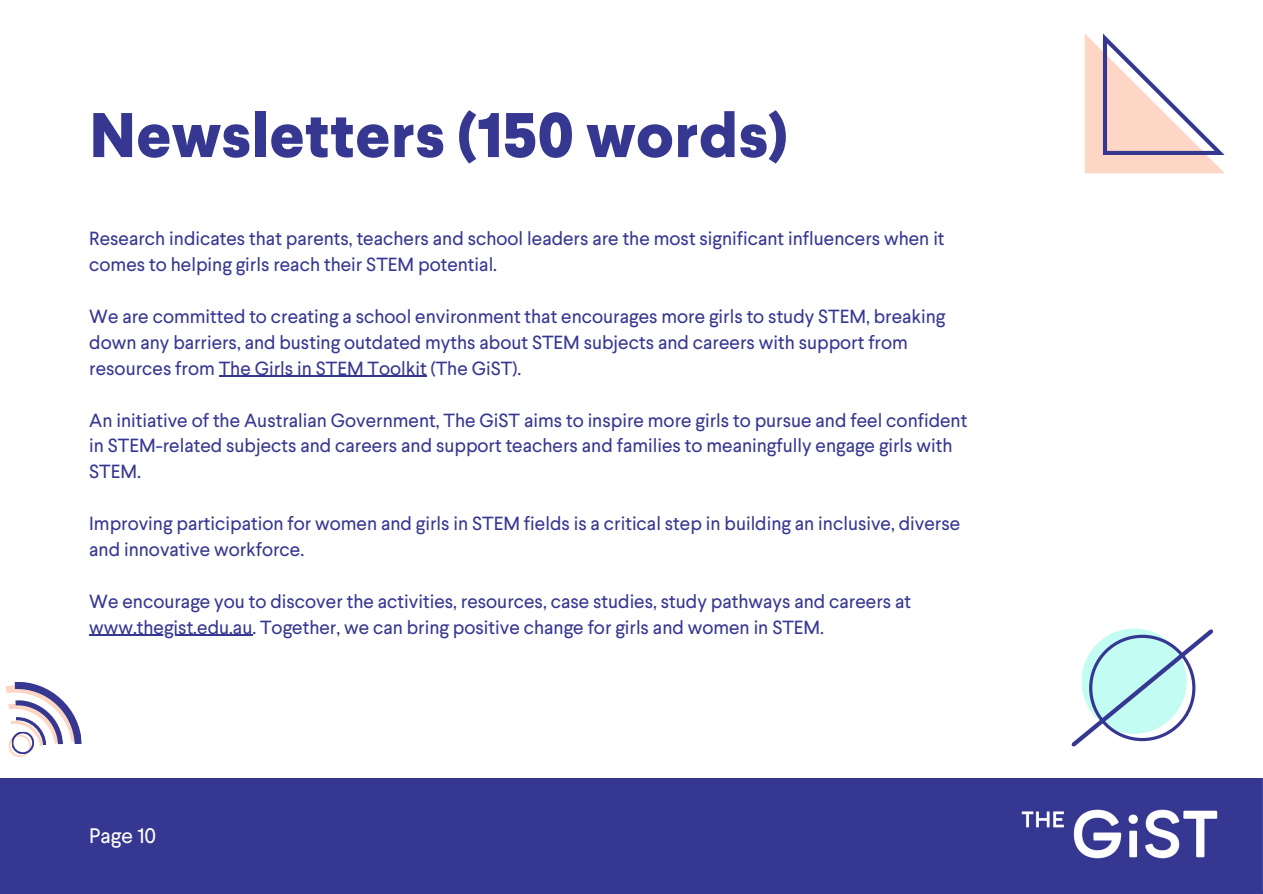
<style>
.page{position:relative;width:1263px;height:894px;background:#fff}
.page>*{position:absolute;margin:0;border:0;box-sizing:border-box;transform-origin:0 0}
.t1{font:800 62.85px "Larsseit";color:#363791}
.t2{font:21px "Larsseit";color:#fff}
.t3{font:19.05px/25.8px "Larsseit";color:#363791}
</style>
<div class="page">
<div style="left:0;top:778px;width:1263px;height:115px;background:#363791"></div>
<img style="left:1021px;top:809px;width:197px;height:50px">
<svg style="left:6px;top:682px;width:76px;height:75px"></svg>
<svg style="left:1085px;top:33px;width:140px;height:140px"></svg>
<hr style="left:219px;top:376px;width:208px;height:1px;background:#363791">
<hr style="left:89px;top:634px;width:163px;height:1px;background:#363791">
<svg style="left:1071px;top:628px;width:143px;height:119px"></svg>
<p class="t1" style="left:89px;top:109px;width:700px">Newsletters (150 words)</p>
<p class="t3" style="left:89px;top:227px;width:857px">Research indicates that parents, teachers and school leaders are the most significant influencers when it comes to helping girls reach their STEM potential.</p>
<p class="t3" style="left:89px;top:305px;width:857px">We are committed to creating a school environment that encourages more girls to study STEM, breaking down any barriers, and busting outdated myths about STEM subjects and careers with support from resources from The Girls in STEM Toolkit (The GiST).</p>
<p class="t3" style="left:89px;top:408px;width:880px">An initiative of the Australian Government, The GiST aims to inspire more girls to pursue and feel confident in STEM-related subjects and careers and support teachers and families to meaningfully engage girls with<br>STEM.</p>
<p class="t3" style="left:89px;top:512px;width:872px">Improving participation for women and girls in STEM fields is a critical step in building an inclusive, diverse and innovative workforce.</p>
<p class="t3" style="left:89px;top:589px;width:823px">We encourage you to discover the activities, resources, case studies, study pathways and careers at www.thegist.edu.au. Together, we can bring positive change for girls and women in STEM.</p>
<p class="t2" style="left:89px;top:826px;width:68px">Page 10</p>
</div>
